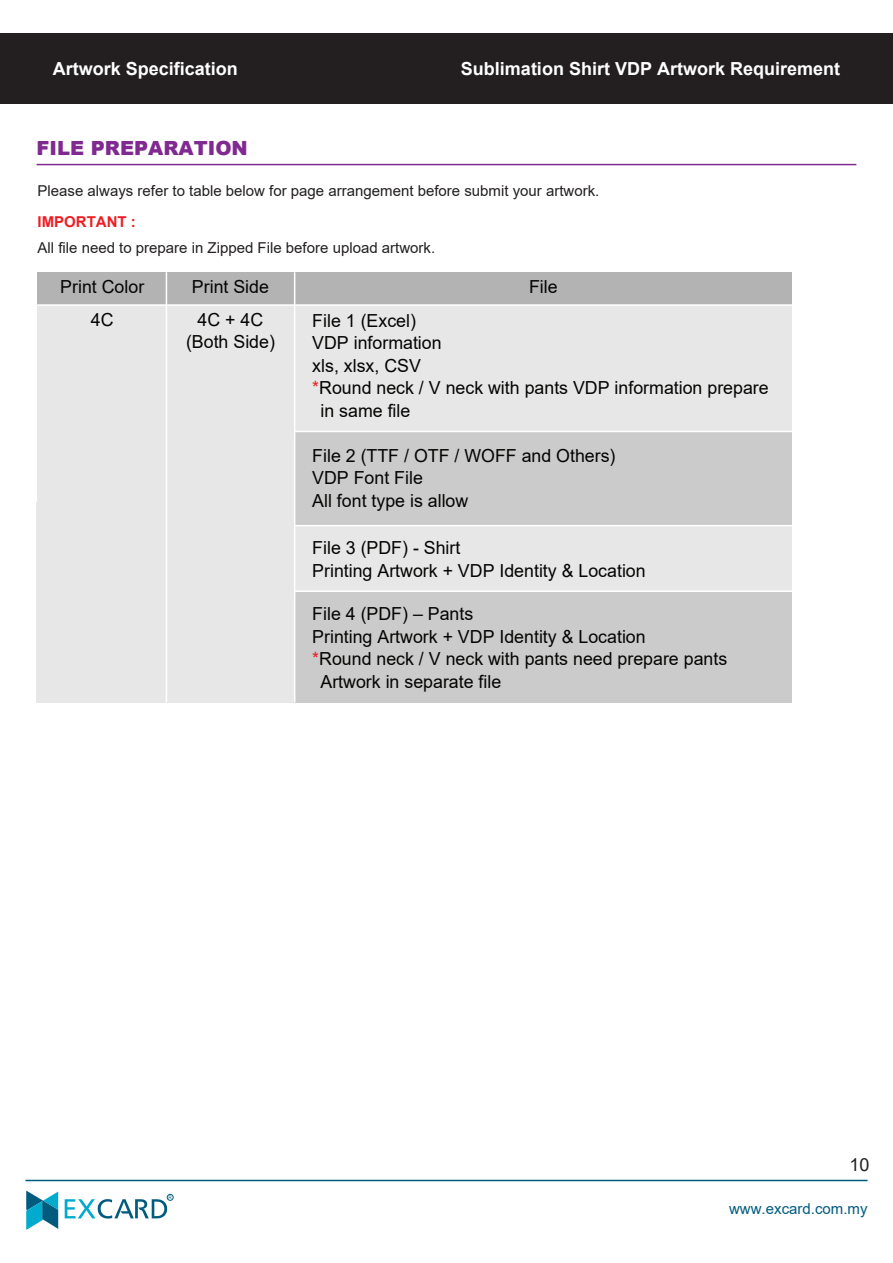
<style>
.page{position:relative;width:893px;height:1263px;background:#fff}
.page>*{position:absolute;margin:0;border:0;box-sizing:border-box;transform-origin:0 0}
.t1{font:900 19.5px "Arial";color:#802990}
.t2{font:18px/22.5px "Arial";color:#040503;text-align:center}
.t3{font:700 18px "Arial";color:#fff}
.t4{font:18px "Arial";color:#231f20}
.t5{font:15px "Arial";color:#231f20}
.t6{font:15px "Arial";color:#005b7f}
.t7{font:700 15px "Arial";color:#ee1d23}
.t8{font:4.8px "Arial";color:#005b7f}
.s1{color:#ee1d23}
</style>
<div class="page">
<svg style="left:26px;top:1190px;width:32px;height:40px"></svg>
<svg style="left:65px;top:1194px;width:108px;height:24px"></svg>
<div style="left:0;top:33px;width:893px;height:71px;background:#231f20"></div>
<hr style="left:25px;top:1180px;width:842px;height:1px;background:#005b7f">
<hr style="left:37px;top:164px;width:819px;height:1px;background:#802990">
<div style="left:37px;top:272px;width:755px;height:33px;background:#b3b3b3"></div>
<div style="left:37px;top:305px;width:755px;height:33px;background:#e6e7e6"></div>
<div style="left:37px;top:338px;width:755px;height:33px;background:#e6e7e6"></div>
<div style="left:37px;top:371px;width:755px;height:60px;background:#e6e7e6"></div>
<div style="left:295px;top:431px;width:497px;height:29px;background:#cbcbcb"></div>
<div style="left:295px;top:460px;width:497px;height:33px;background:#cbcbcb"></div>
<div style="left:295px;top:493px;width:497px;height:33px;background:#cbcbcb"></div>
<div style="left:37px;top:403px;width:258px;height:33px;background:#e6e7e6"></div>
<div style="left:37px;top:436px;width:258px;height:33px;background:#e6e7e6"></div>
<div style="left:37px;top:469px;width:258px;height:33px;background:#e6e7e6"></div>
<div style="left:295px;top:526px;width:497px;height:32px;background:#e6e7e6"></div>
<div style="left:295px;top:558px;width:497px;height:33px;background:#e6e7e6"></div>
<div style="left:37px;top:502px;width:257px;height:33px;background:#e6e7e6"></div>
<div style="left:37px;top:535px;width:257px;height:168px;background:#e6e7e6"></div>
<div style="left:295px;top:591px;width:497px;height:33px;background:#cbcbcb"></div>
<div style="left:295px;top:624px;width:497px;height:79px;background:#cbcbcb"></div>
<hr style="left:37px;top:304px;width:755px;height:2px;background:#fff">
<hr style="left:295px;top:431px;width:497px;height:1px;background:#fff">
<hr style="left:295px;top:525px;width:497px;height:1px;background:#fff">
<hr style="left:295px;top:590px;width:497px;height:2px;background:#fff">
<hr style="left:166px;top:272px;width:1px;height:431px;background:#fff">
<hr style="left:294px;top:272px;width:1px;height:431px;background:#fff">
<p class="t3" style="left:53px;top:56px;width:187px">Artwork Specification</p>
<p class="t3" style="left:461px;top:56px;width:381px">Sublimation Shirt VDP Artwork Requirement</p>
<p class="t1" style="left:37px;top:134px;width:213px">FILE PREPARATION</p>
<p class="t5" style="left:37px;top:180px;width:563px">Please always refer to table below for page arrangement before submit your artwork.</p>
<p class="t7" style="left:37px;top:211px;width:100px">IMPORTANT :</p>
<p class="t5" style="left:37px;top:237px;width:399px">All file need to prepare in Zipped File before upload artwork.</p>
<p class="t2" style="left:60px;top:270px;width:85px;line-height:33px">Print Color<br>4C</p>
<p class="t2" style="left:192px;top:270px;width:79px;line-height:33px">Print Side<br>4C + 4C</p>
<p class="t2" style="left:186px;top:331px;width:90px">(Both Side)</p>
<p class="t2" style="left:529px;top:275px;width:30px">File</p>
<p class="t2" style="left:312px;top:309px;width:105px">File 1 (Excel)</p>
<p class="t2" style="left:312px;top:332px;width:131px">VDP information</p>
<p class="t2" style="left:312px;top:354px;width:110px">xls, xlsx, CSV</p>
<p class="t2" style="left:312px;top:377px;width:458px"><span class="s1">*</span>Round neck / V neck with pants VDP information prepare</p>
<p class="t2" style="left:320px;top:399px;width:91px">in same file</p>
<p class="t2" style="left:312px;top:444px;width:305px;text-align:left">File 2 (TTF / OTF / WOFF and Others)<br>VDP Font File<br>All font type is allow</p>
<p class="t2" style="left:312px;top:536px;width:335px;text-align:left">File 3 (PDF) - Shirt<br>Printing Artwork + VDP Identity &amp; Location</p>
<p class="t2" style="left:312px;top:603px;width:163px">File 4 (PDF) – Pants</p>
<p class="t2" style="left:312px;top:625px;width:335px">Printing Artwork + VDP Identity &amp; Location</p>
<p class="t2" style="left:312px;top:648px;width:416px"><span class="s1">*</span>Round neck / V neck with pants need prepare pants</p>
<p class="t2" style="left:320px;top:670px;width:182px">Artwork in separate file</p>
<p class="t8" style="left:169px;top:1194px;width:5px">R</p>
<p class="t4" style="left:849px;top:1152px;width:22px">10</p>
<p class="t6" style="left:729px;top:1198px;width:140px">www.excard.com.my</p>
</div>
